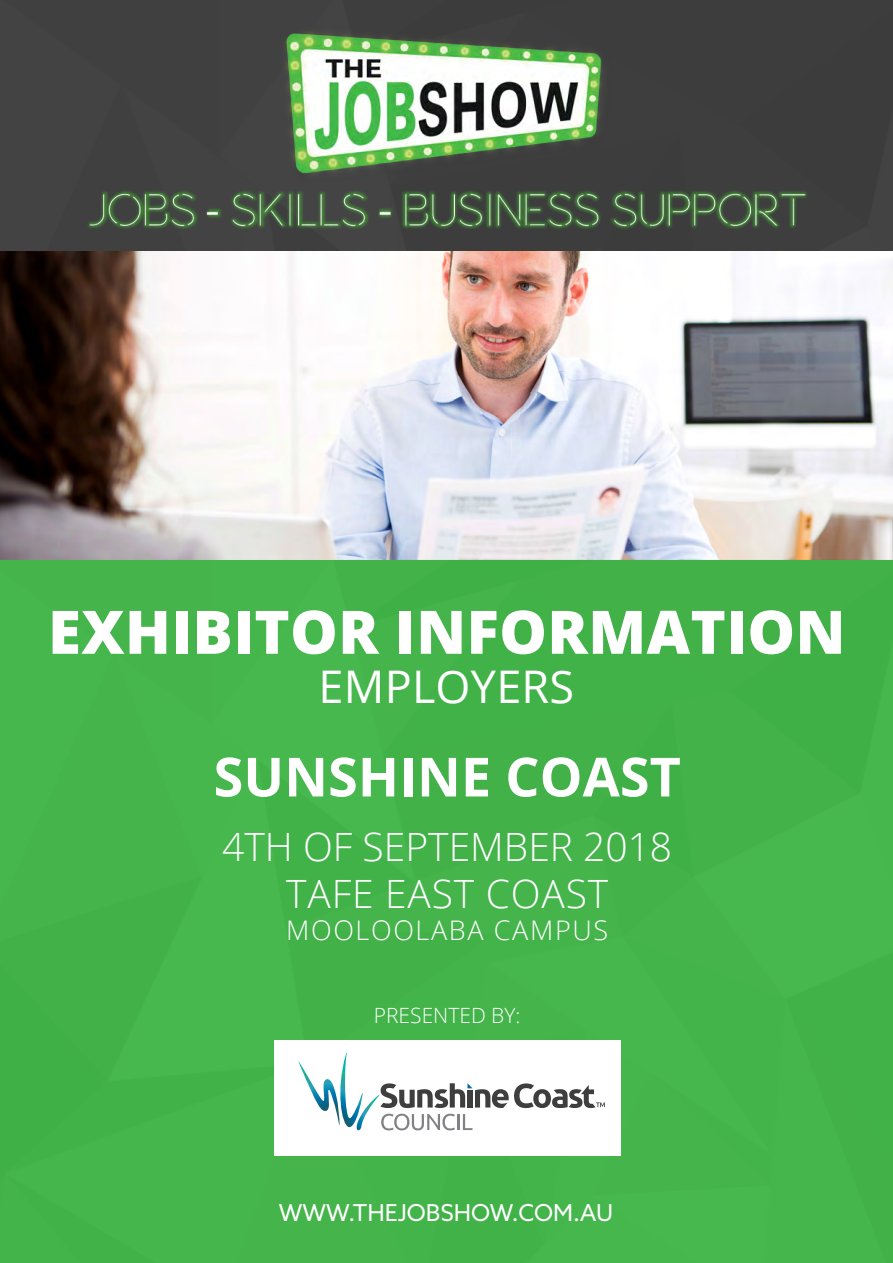
<style>
.page{position:relative;width:893px;height:1263px;background:#fff}
.page>*{position:absolute;margin:0;border:0;box-sizing:border-box;transform-origin:0 0}
.t1{font:800 60px "Open Sans";letter-spacing:.005em;color:#fff}
.t2{font:700 54px "Open Sans";color:#fff}
.t3{font:45px "Open Sans";letter-spacing:.005em;color:#fff}
.t4{font:300 39px "Open Sans";color:#fff}
.t5{font:300 39px "Open Sans";letter-spacing:.02em;color:#fff}
.t6{font:300 27px "Open Sans";letter-spacing:.06em;color:#fff}
.t7{font:23.25px "Azo Sans";color:#fff}
.t8{font:300 21px "Open Sans";color:#fff}
</style>
<div class="page">
<img style="left:0;top:0;width:893px;height:1263px">
<img style="left:274px;top:21px;width:345px;height:147px">
<img style="left:0;top:252px;width:893px;height:307px">
<div style="left:274px;top:1040px;width:346px;height:115px;background:#fff"></div>
<svg style="left:298px;top:1052px;width:307px;height:79px"></svg>
<img style="left:63px;top:168px;width:768px;height:84px">
<p class="t1" style="left:48px;top:586px;width:799px">EXHIBITOR INFORMATION</p>
<p class="t3" style="left:319px;top:656px;width:257px">EMPLOYERS</p>
<p class="t2" style="left:214px;top:739px;width:469px">SUNSHINE COAST</p>
<p class="t4" style="left:222px;top:820px;width:451px">4TH OF SEPTEMBER 2018</p>
<p class="t5" style="left:286px;top:867px;width:323px">TAFE EAST COAST</p>
<p class="t6" style="left:286px;top:912px;width:323px">MOOLOOLABA CAMPUS</p>
<p class="t8" style="left:374px;top:1001px;width:148px">PRESENTED BY:</p>
<p class="t7" style="left:279px;top:1197px;width:336px">WWW.THEJOBSHOW.COM.AU</p>
</div>
